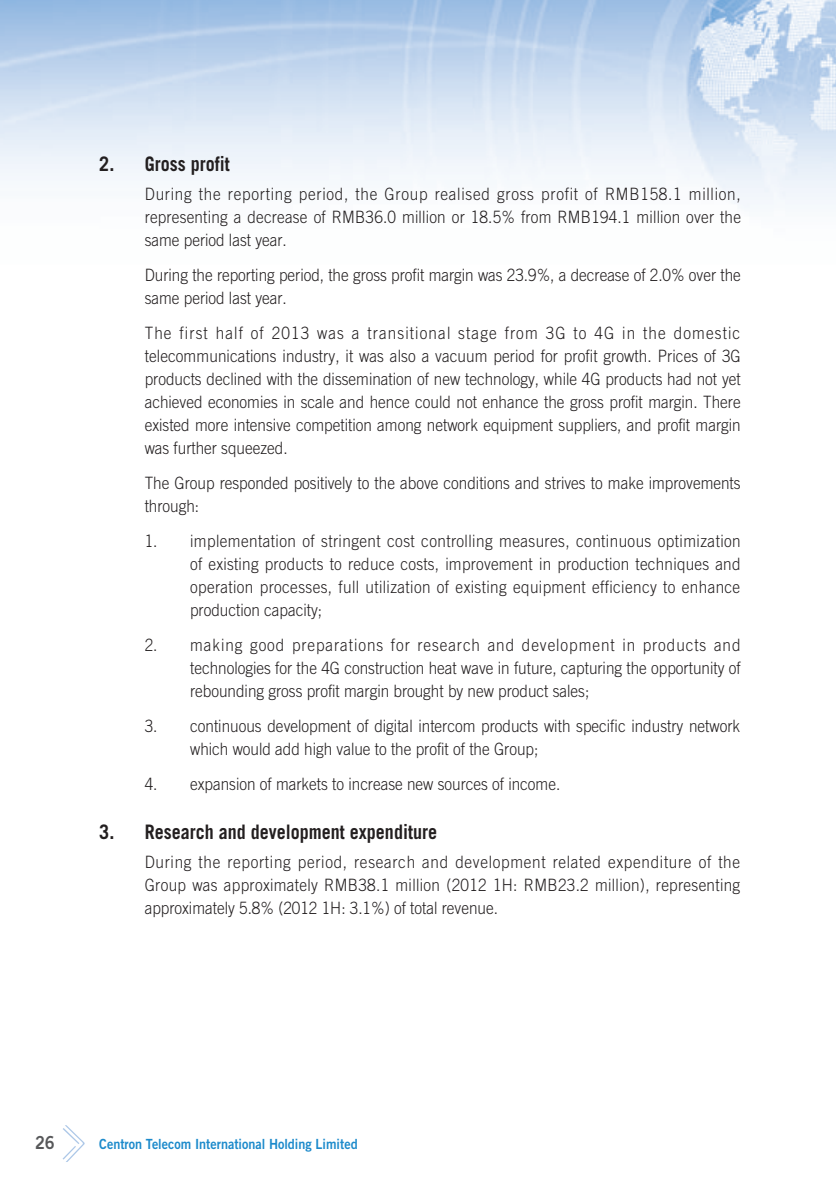
<style>
.page{position:relative;width:840px;height:1191px;background:#fff}
.page>*{position:absolute;margin:0;border:0;box-sizing:border-box;transform-origin:0 0}
._4__副標題{font:700 20px "Trade Gothic LT Std";color:#231f20;scale:.9 1}
.t1{font:18px "Trade Gothic LT Std Bd 2";color:#57585a;scale:.9 1}
._1__內文{font:300 17px/23px "Trade Gothic LT Std";color:#231f20;text-align:justify;scale:.9 1}
.t2{font:14px "Trade Gothic LT Std Bd 2";color:#1c8acb;scale:.9 1}
</style>
<div class="page">
<img style="left:0;top:0;width:835px;height:208px">
<svg style="left:62px;top:1125px;width:23px;height:37px"></svg>
<p class="_4__副標題" style="left:99px;top:152px;width:146px">2. Gross profit</p>
<p class="_1__內文" style="left:145px;top:182px;width:663px">During the reporting period, the Group realised gross profit of RMB158.1 million, representing a decrease of RMB36.0 million or 18.5% from RMB194.1 million over the same period last year.</p>
<p class="_1__內文" style="left:145px;top:263px;width:663px">During the reporting period, the gross profit margin was 23.9%, a decrease of 2.0% over the same period last year.</p>
<p class="_1__內文" style="left:145px;top:321px;width:663px">The first half of 2013 was a transitional stage from 3G to 4G in the domestic telecommunications industry, it was also a vacuum period for profit growth. Prices of 3G products declined with the dissemination of new technology, while 4G products had not yet achieved economies in scale and hence could not enhance the gross profit margin. There existed more intensive competition among network equipment suppliers, and profit margin was further squeezed.</p>
<p class="_1__內文" style="left:145px;top:471px;width:663px">The Group responded positively to the above conditions and strives to make improvements through:</p>
<p class="_1__內文" style="left:190px;top:529px;width:613px;text-indent:-45px">1. implementation of stringent cost controlling measures, continuous optimization of existing products to reduce costs, improvement in production techniques and operation processes, full utilization of existing equipment efficiency to enhance production capacity;</p>
<p class="_1__內文" style="left:190px;top:633px;width:613px;text-indent:-45px">2. making good preparations for research and development in products and technologies for the 4G construction heat wave in future, capturing the opportunity of rebounding gross profit margin brought by new product sales;</p>
<p class="_1__內文" style="left:190px;top:714px;width:612px;text-indent:-45px">3. continuous development of digital intercom products with specific industry network which would add high value to the profit of the Group;</p>
<p class="_1__內文" style="left:145px;top:772px;width:463px">4. expansion of markets to increase new sources of income.</p>
<p class="_4__副標題" style="left:99px;top:819px;width:376px">3. Research and development expenditure</p>
<p class="_1__內文" style="left:145px;top:850px;width:662px">During the reporting period, research and development related expenditure of the Group was approximately RMB38.1 million (2012 1H: RMB23.2 million), representing approximately 5.8% (2012 1H: 3.1%) of total revenue.</p>
<p class="t1" style="left:35px;top:1131px;width:23px">26</p>
<p class="t2" style="left:99px;top:1135px;width:288px">Centron Telecom International Holding Limited</p>
</div>
